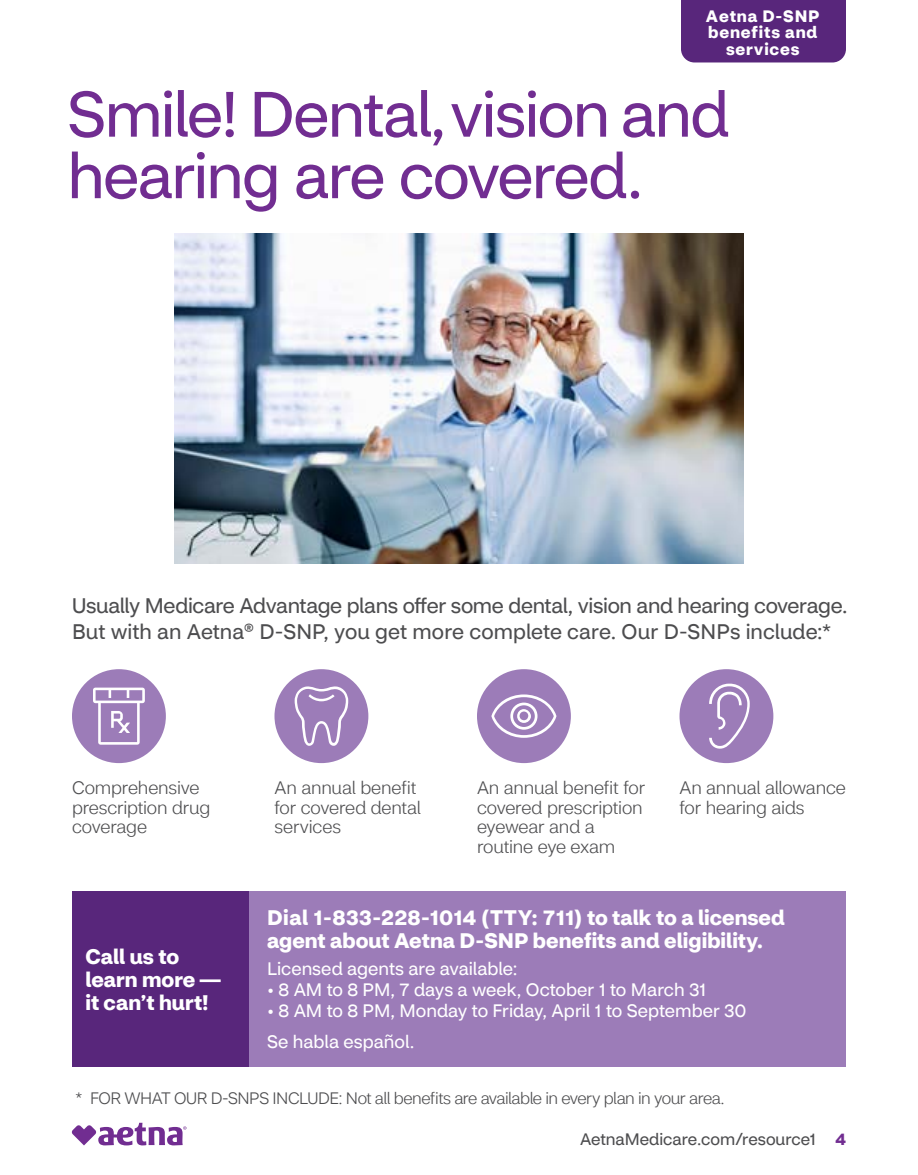
<style>
.page{position:relative;width:918px;height:1175px;background:#fff}
.page>*{position:absolute;margin:0;border:0;box-sizing:border-box;transform-origin:0 0}
.t1{font:63px/61.5px "CVS Health Sans";letter-spacing:-.025em;color:#712d91}
.t2{font:21px/26.2px "CVS Health Sans";letter-spacing:-.015em;color:#4d4d4f}
.t3{font:700 21px/23.2px "CVS Health Sans";color:#fff}
.t4{font:300 18px/19.5px "CVS Health Sans";letter-spacing:-.01em;color:#4d4d4f}
.t5{font:18px/31.5px "CVS Health Sans";color:#fff}
.t6{font:300 16.5px "CVS Health Sans";letter-spacing:-.03em;color:#4d4d4f}
.t7{font:700 16.5px/16.5px "CVS Health Sans";letter-spacing:.05em;color:#fff;text-align:center}
.t8{font:16.5px "CVS Health Sans";color:#4d4d4f}
.s1{font-weight:700;color:#712d91}
</style>
<div class="page">
<svg style="left:72px;top:1122px;width:115px;height:23px"></svg>
<img style="left:174px;top:233px;width:570px;height:330px">
<div style="left:681px;top:0;width:165px;height:62px;background:#58267b"></div>
<div style="left:274px;top:669px;width:94px;height:94px;background:#9c7cb8;border-radius:50%"></div>
<svg style="left:295px;top:686px;width:53px;height:59px"></svg>
<div style="left:477px;top:669px;width:94px;height:94px;background:#9c7cb8;border-radius:50%"></div>
<svg style="left:491px;top:694px;width:66px;height:44px"></svg>
<div style="left:679px;top:669px;width:94px;height:94px;background:#9c7cb8;border-radius:50%"></div>
<svg style="left:709px;top:683px;width:41px;height:66px"></svg>
<div style="left:72px;top:669px;width:94px;height:94px;background:#9c7cb8;border-radius:50%"></div>
<svg style="left:93px;top:687px;width:52px;height:57px"></svg>
<div style="left:74px;top:891px;width:772px;height:175px;background:#9c7cb8"></div>
<div style="left:72px;top:891px;width:177px;height:175px;background:#58267b"></div>
<p class="t7" style="left:706px;top:8px;width:115px">Aetna D-SNP benefits and services</p>
<h1 class="t1" style="left:68px;top:84px;width:663px">Smile! Dental, vision and hearing are covered.</h1>
<p class="t2" style="left:72px;top:592px;width:777px">Usually Medicare Advantage plans offer some dental, vision and hearing coverage.<br>But with an Aetna® D-SNP, you get more complete care. Our D-SNPs include:*</p>
<p class="t4" style="left:72px;top:778px;width:140px">Comprehensive prescription drug coverage</p>
<p class="t4" style="left:274px;top:778px;width:148px">An annual benefit for covered dental services</p>
<p class="t4" style="left:477px;top:778px;width:170px">An annual benefit for covered prescription eyewear and a routine eye exam</p>
<p class="t4" style="left:680px;top:778px;width:168px">An annual allowance for hearing aids</p>
<p class="t3" style="left:86px;top:944px;width:137px">Call us to learn more — it can’t hurt!</p>
<p class="t3" style="left:267px;top:906px;width:519px">Dial 1-833-228-1014 (TTY: 711) to talk to a licensed agent about Aetna D-SNP benefits and eligibility.</p>
<p class="t5" style="left:267px;top:952px;width:252px">Licensed agents are available:</p>
<p class="t5" style="left:267px;top:973px;width:441px">• 8 AM to 8 PM, 7 days a week, October 1 to March 31</p>
<p class="t5" style="left:267px;top:994px;width:481px">• 8 AM to 8 PM, Monday to Friday, April 1 to September 30<br>Se habla español.</p>
<p class="t6" style="left:76px;top:1088px;width:651px">* FOR WHAT OUR D-SNPS INCLUDE: Not all benefits are available in every plan in your area.</p>
<p class="t8" style="left:580px;top:1129px;width:267px">AetnaMedicare.com/resource1 <span class="s1">4</span></p>
</div>
